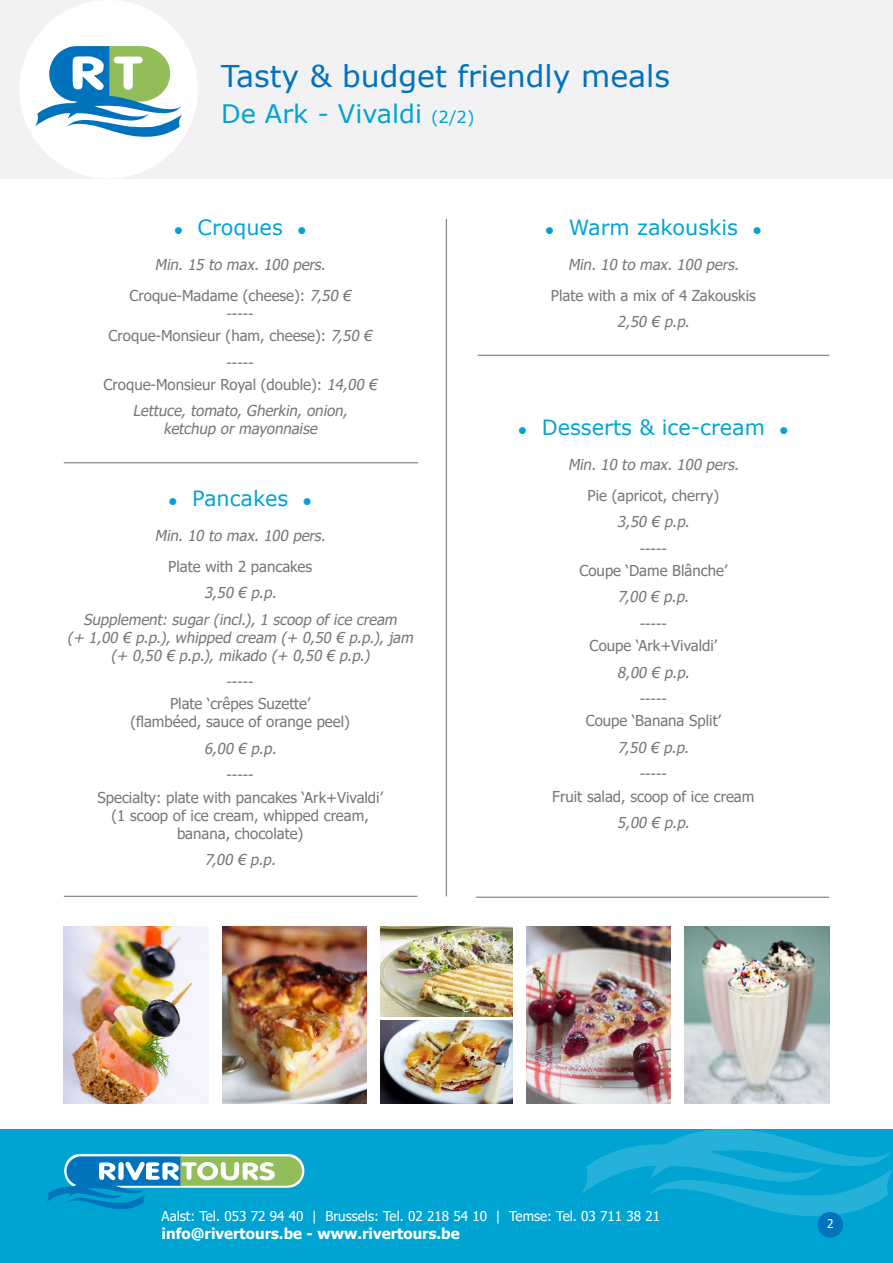
<style>
.page{position:relative;width:893px;height:1263px;background:#fff}
.page>*{position:absolute;margin:0;border:0;box-sizing:border-box;transform-origin:0 0}
.t1{font:30px "Verdana";color:#0073bc}
.t2{font:25.5px "Verdana";color:#00a4d3}
.t3{font:21px "Verdana";color:#00a4d3}
.t4{font:15px/18px "Tahoma";color:#76787b;text-align:center}
.t5{font:italic 15px/18px "Tahoma";color:#76787b;text-align:center}
.t6{font:700 15px "Tahoma";color:#fff}
.t7{font:13.5px "Tahoma";color:#fff}
.t8{font:12px "Tahoma";color:#fff}
.s1{font-size:16.5px}
.s2{font-style:italic}
</style>
<div class="page">
<hr style="left:446px;top:219px;width:1px;height:677px;background:#6c6d70">
<hr style="left:64px;top:463px;width:354px;height:1px;background:#6c6d70">
<hr style="left:64px;top:896px;width:353px;height:1px;background:#6c6d70">
<hr style="left:476px;top:897px;width:353px;height:1px;background:#6c6d70">
<hr style="left:478px;top:355px;width:351px;height:1px;background:#6c6d70">
<div style="left:0;top:0;width:893px;height:179px;background:#f2f2f4"></div>
<div style="left:19px;top:0;width:179px;height:179px;background:#fff;border-radius:50%"></div>
<svg style="left:35px;top:46px;width:147px;height:91px"></svg>
<div style="left:0;top:1129px;width:893px;height:134px;background:#00a4d3"></div>
<svg style="left:47px;top:1154px;width:257px;height:55px"></svg>
<svg style="left:582px;top:1129px;width:310px;height:87px"></svg>
<div style="left:817px;top:1212px;width:26px;height:25px;background:#0073bc;border-radius:50%"></div>
<img style="left:64px;top:926px;width:144px;height:177px">
<img style="left:685px;top:926px;width:144px;height:177px">
<img style="left:222px;top:926px;width:144px;height:177px">
<img style="left:527px;top:926px;width:144px;height:177px">
<img style="left:380px;top:926px;width:133px;height:91px">
<img style="left:380px;top:1020px;width:133px;height:83px">
<p class="t1" style="left:221px;top:55px;width:450px">Tasty &amp; budget friendly meals</p>
<p class="t2" style="left:221px;top:96px;width:255px">De Ark - Vivaldi <span class="s1">(2/2)</span></p>
<p class="t3" style="left:174px;top:213px;width:134px">● Croques ●</p>
<p class="t5" style="left:155px;top:256px;width:176px">Min.15 to max.100 pers.</p>
<p class="t4" style="left:130px;top:287px;width:227px">Croque-Madame (cheese): <span class="s2">7,50 €</span></p>
<p class="t4" style="left:227px;top:305px;width:29px">-----</p>
<p class="t4" style="left:109px;top:327px;width:268px">Croque-Monsieur (ham, cheese): <span class="s2">7,50 €</span></p>
<p class="t4" style="left:227px;top:354px;width:29px">-----</p>
<p class="t4" style="left:104px;top:376px;width:279px">Croque-Monsieur Royal (double): <span class="s2">14,00 €</span></p>
<p class="t5" style="left:133px;top:403px;width:220px">Lettuce,tomato,Gherkin,onion, ketchup ormayonnaise</p>
<p class="t3" style="left:169px;top:484px;width:145px">● Pancakes ●</p>
<p class="t5" style="left:155px;top:527px;width:176px">Min.10 to max.100 pers.</p>
<p class="t4" style="left:168px;top:558px;width:145px">Plate with 2 pancakes</p>
<p class="t5" style="left:204px;top:584px;width:77px">3,50 € p.p.</p>
<p class="t5" style="left:67px;top:611px;width:351px">Supplement:sugar(incl.),1 scoop of ice cream<br>(+ 1,00 € p.p.),whipped cream (+ 0,50 € p.p.),jam (+ 0,50 € p.p.),mikado (+ 0,50 € p.p.)</p>
<p class="t4" style="left:227px;top:673px;width:29px">-----</p>
<p class="t4" style="left:130px;top:696px;width:221px">Plate ‘crêpes Suzette’<br>(flambéed, sauce of orange peel)</p>
<p class="t5" style="left:204px;top:740px;width:77px">6,00 € p.p.</p>
<p class="t4" style="left:227px;top:767px;width:29px">-----</p>
<p class="t4" style="left:97px;top:789px;width:287px">Specialty: plate with pancakes ‘Ark+Vivaldi’ (1 scoop of ice cream, whipped cream, banana, chocolate)</p>
<p class="t5" style="left:205px;top:851px;width:76px">7,00 € p.p.</p>
<p class="t3" style="left:545px;top:213px;width:218px">● Warm zakouskis ●</p>
<p class="t5" style="left:568px;top:256px;width:176px">Min.10 to max.100 pers.</p>
<p class="t4" style="left:551px;top:287px;width:207px">Plate with a mix of 4 Zakouskis</p>
<p class="t5" style="left:617px;top:314px;width:77px">2,50 € p.p.</p>
<p class="t3" style="left:518px;top:413px;width:272px">● Desserts &amp; ice-cream ●</p>
<p class="t5" style="left:568px;top:456px;width:176px">Min.10 to max.100 pers.</p>
<p class="t4" style="left:588px;top:487px;width:133px">Pie (apricot, cherry)</p>
<p class="t5" style="left:617px;top:513px;width:77px">3,50 € p.p.</p>
<p class="t4" style="left:640px;top:540px;width:29px">-----</p>
<p class="t4" style="left:579px;top:562px;width:149px">Coupe ‘Dame Blânche’</p>
<p class="t5" style="left:618px;top:589px;width:76px">7,00 € p.p.</p>
<p class="t4" style="left:640px;top:615px;width:29px">-----</p>
<p class="t4" style="left:590px;top:637px;width:129px">Coupe ‘Ark+Vivaldi’</p>
<p class="t5" style="left:617px;top:664px;width:77px">8,00 € p.p.</p>
<p class="t4" style="left:640px;top:690px;width:29px">-----</p>
<p class="t4" style="left:586px;top:713px;width:137px">Coupe ‘Banana Split’</p>
<p class="t5" style="left:618px;top:739px;width:76px">7,50 € p.p.</p>
<p class="t4" style="left:640px;top:766px;width:29px">-----</p>
<p class="t4" style="left:552px;top:788px;width:204px">Fruit salad, scoop of ice cream</p>
<p class="t5" style="left:617px;top:815px;width:77px">5,00 € p.p.</p>
<p class="t7" style="left:162px;top:1207px;width:500px">Aalst: Tel. 053 72 94 40 | Brussels: Tel. 02 218 54 10 | Temse: Tel. 03 711 38 21</p>
<p class="t6" style="left:162px;top:1223px;width:300px">info@rivertours.be - www.rivertours.be</p>
<p class="t8" style="left:827px;top:1215px;width:8px">2</p>
</div>
